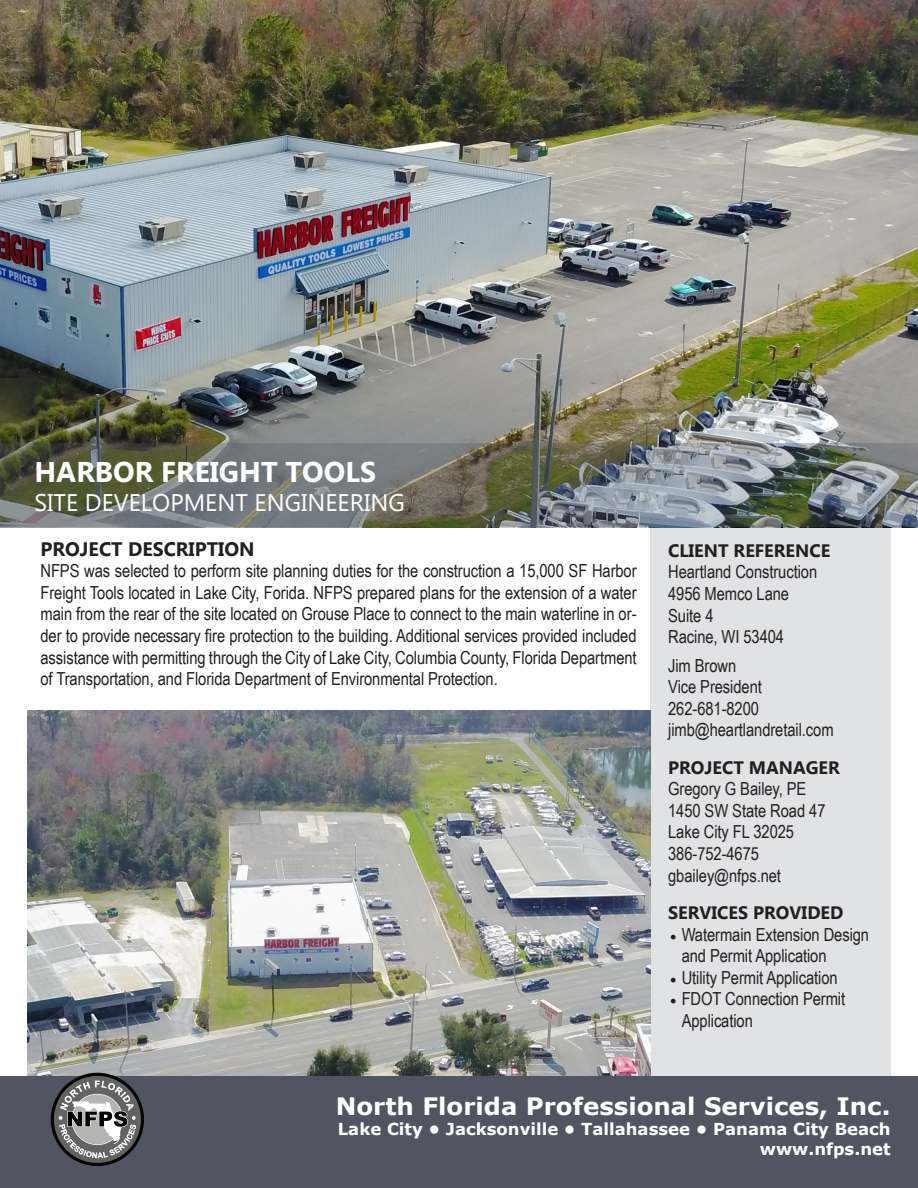
<style>
.page{position:relative;width:918px;height:1188px;background:#fff}
.page>*{position:absolute;margin:0;border:0;box-sizing:border-box;transform-origin:0 0}
.Heading1{font:700 28.5px "Microsoft Tai Le";color:#fff}
.t1{font:700 24px "Verdana";color:#fff}
.Heading1-2{font:24px "Microsoft Tai Le";color:#fff}
.Heading1-3{font:700 19.5px "Microsoft Tai Le";color:#231f20}
.BodyText{font:18px/21.6px "Arial Narrow";letter-spacing:-.005em;color:#231f20}
.GREY_BOX{font:700 18px "Microsoft Tai Le";color:#231f20}
.t2{font:700 16.5px "Verdana";color:#fff}
.s1{font-family:"Minion Pro"}
</style>
<div class="page">
<div style="left:650px;top:525px;width:241px;height:553px;background:#e1e2e4"></div>
<img style="left:0;top:0;width:918px;height:444px">
<img style="left:0;top:444px;width:918px;height:83px">
<img style="left:27px;top:711px;width:623px;height:366px">
<div style="left:0;top:1077px;width:918px;height:111px;background:#515561"></div>
<svg style="left:51px;top:1073px;width:93px;height:93px"></svg>
<p class="Heading1" style="left:34px;top:456px;width:343px">HARBOR FREIGHT TOOLS</p>
<p class="Heading1-2" style="left:34px;top:488px;width:372px">SITE DEVELOPMENT ENGINEERING</p>
<p class="Heading1-3" style="left:40px;top:538px;width:216px">PROJECT DESCRIPTION</p>
<p class="BodyText" style="left:40px;top:559px;width:598px;text-align:justify">NFPS was selected to perform site planning duties for the construction a 15,000 SF Harbor Freight Tools located in Lake City, Forida. NFPS prepared plans for the extension of a water main from the rear of the site located on Grouse Place to connect to the main waterline in or&shy;der to provide necessary fire protection to the building. Additional services provided included assistance with permitting through the City of Lake City, Columbia County, Florida Department of Transportation, and Florida Department of Environmental Protection.</p>
<p class="GREY_BOX" style="left:668px;top:540px;width:164px">CLIENT REFERENCE</p>
<p class="BodyText" style="left:668px;top:561px;width:151px">Heartland Construction<br>4956 Memco Lane<br>Suite 4<br>Racine, WI 53404</p>
<p class="BodyText" style="left:668px;top:654px;width:167px">Jim Brown<br>Vice President<br>262-681-8200 jimb@heartlandretail.com</p>
<p class="GREY_BOX" style="left:668px;top:757px;width:173px">PROJECT MANAGER</p>
<p class="BodyText" style="left:668px;top:777px;width:159px">Gregory G Bailey, PE<br>1450 SW State Road 47<br>Lake City FL 32025<br>386-752-4675 gbailey@nfps.net</p>
<p class="GREY_BOX" style="left:668px;top:902px;width:177px">SERVICES PROVIDED</p>
<p class="BodyText" style="left:682px;top:923px;width:189px;text-indent:-12px"><span class="s1">•</span> Watermain Extension Design and Permit Application</p>
<p class="BodyText" style="left:670px;top:966px;width:170px"><span class="s1">•</span> Utility Permit Application</p>
<p class="BodyText" style="left:682px;top:988px;width:165px;text-indent:-12px"><span class="s1">•</span> FDOT Connection Permit<br>Application</p>
<p class="t1" style="left:336px;top:1090px;width:556px">North Florida Professional Services, Inc.</p>
<p class="t2" style="left:338px;top:1117px;width:554px">Lake City • Jacksonville • Tallahassee • Panama City Beach</p>
<p class="t2" style="left:760px;top:1137px;width:132px">www.nfps.net</p>
</div>
